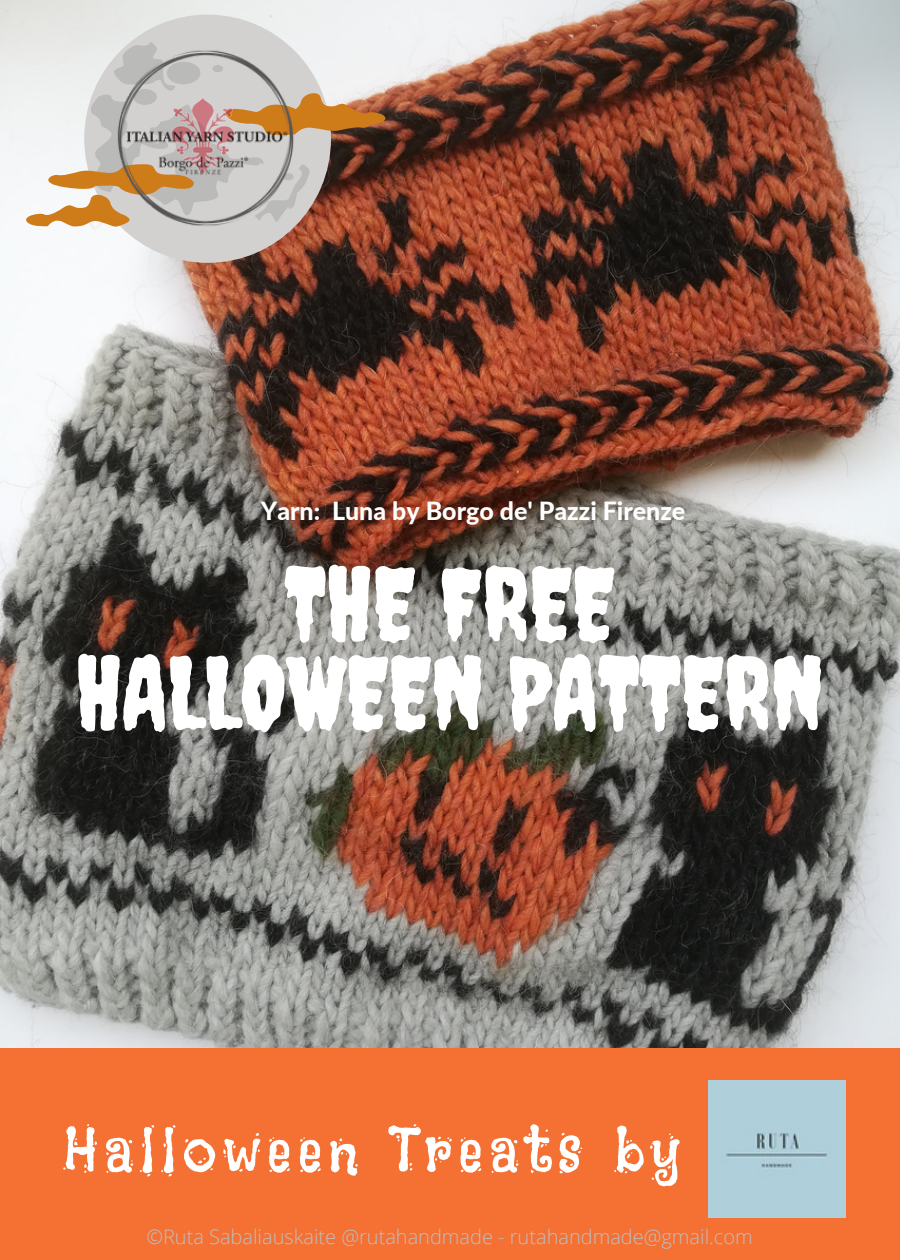
<style>
.page{position:relative;width:900px;height:1260px;background:#fff}
.page>*{position:absolute;margin:0;border:0;box-sizing:border-box;transform-origin:0 0}
.t1{font:101.75px/89px "Creepster";color:#fff;text-align:center}
.t2{font:70px "Black And White Picture";letter-spacing:.09em;color:#fff}
.t3{font:800 25px "Lato";color:#fff}
.t4{font:300 20px "Open Sans";color:#bebebe}
</style>
<div class="page">
<img style="left:0;top:0;width:900px;height:1048px">
<div style="left:0;top:1048px;width:900px;height:212px;background:#f47133"></div>
<div style="left:708px;top:1080px;width:137px;height:137px;background:#afcfda"></div>
<div style="left:84px;top:15px;width:247px;height:247px;background:#d2d1d0;border-radius:50%"></div>
<svg style="left:26px;top:42px;width:360px;height:186px"></svg>
<img style="left:97px;top:29px;width:217px;height:218px">
<p class="t3" style="left:261px;top:495px;width:426px">Yarn: Luna by Borgo de' Pazzi Firenze</p>
<h1 class="t1" style="left:76px;top:559px;width:749px">THE FREE<br>HALLOWEEN PATTERN</h1>
<h2 class="t2" style="left:65px;top:1115px;width:617px">Halloween Treats by</h2>
<p class="t4" style="left:146px;top:1223px;width:608px">©Ruta Sabaliauskaite @rutahandmade - rutahandmade@gmail.com</p>
</div>
